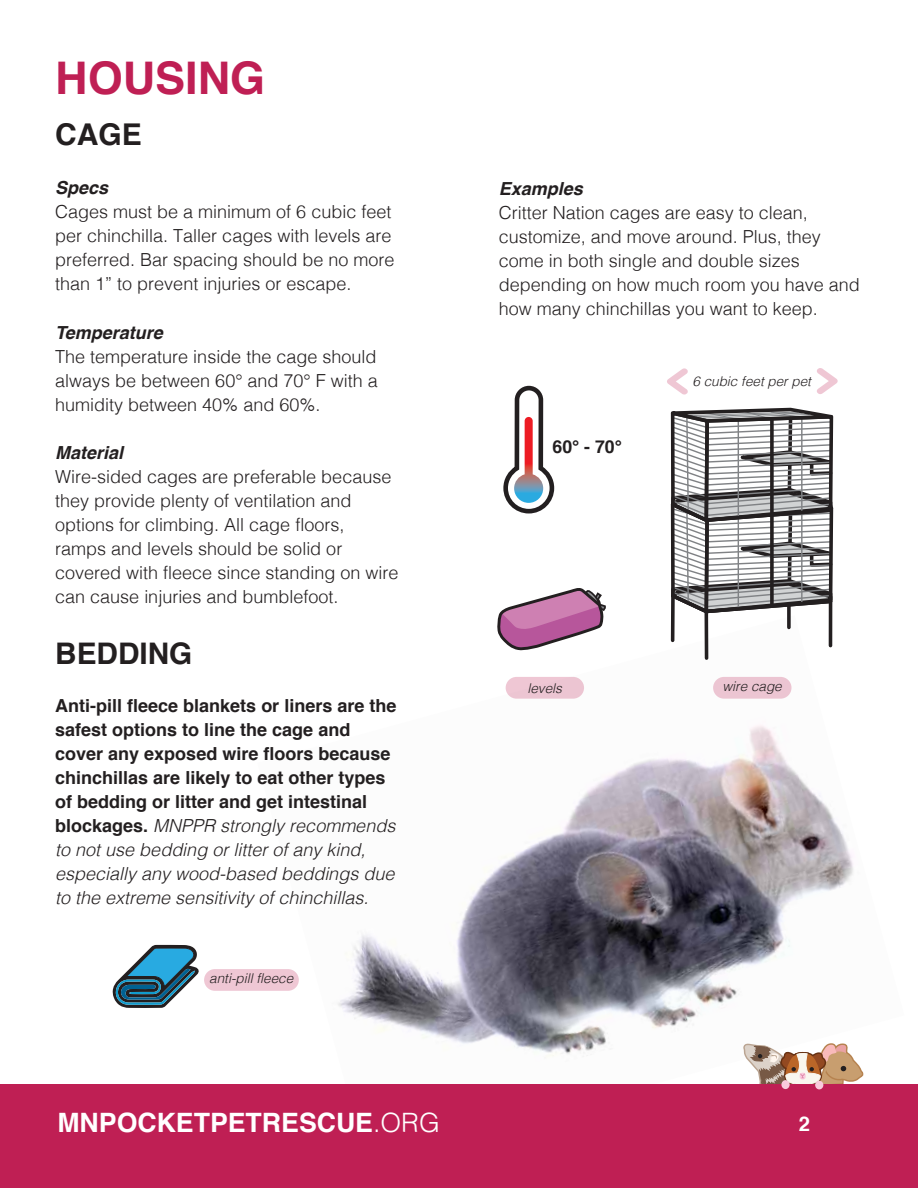
<style>
.page{position:relative;width:918px;height:1188px;background:#fff}
.page>*{position:absolute;margin:0;border:0;box-sizing:border-box;transform-origin:0 0}
.t1{font:700 45px "Helvetica";color:#bf1f54}
.t2{font:700 30px "Helvetica";color:#231f20}
.t3{font:700 29.7px "Helvetica";color:#231f20}
.t4{font:700 26.7px "Helvetica";color:#fff}
.t5{font:700 20.25px "Helvetica";color:#fff}
.t6{font:300 18px/24px "Helvetica";color:#231f20}
.t7{font:700 18px/24px "Helvetica";color:#231f20}
.t8{font:italic 700 18px "Helvetica";color:#231f20}
.t9{font:700 17.7px "Helvetica";color:#231f20}
.t10{font:italic 300 13.5px "Helvetica";color:#231f20}
.s1{font-weight:300;font-style:italic}
.s2{font-weight:300}
</style>
<div class="page">
<img style="left:291px;top:617px;width:563px;height:439px">
<svg style="left:503px;top:385px;width:52px;height:129px"></svg>
<svg style="left:496px;top:588px;width:111px;height:62px"></svg>
<div style="left:506px;top:677px;width:78px;height:22px;background:#ecc5d2;border-radius:11px"></div>
<svg style="left:112px;top:945px;width:87px;height:63px"></svg>
<div style="left:204px;top:969px;width:95px;height:22px;background:#efc7d4;border-radius:11px"></div>
<div style="left:713px;top:677px;width:79px;height:22px;background:#ecc5d2;border-radius:11px"></div>
<svg style="left:817px;top:368px;width:21px;height:26px"></svg>
<svg style="left:667px;top:368px;width:21px;height:27px"></svg>
<hr style="left:705px;top:611px;width:3px;height:47px;background:#231f20">
<svg style="left:671px;top:617px;width:4px;height:23px"></svg>
<svg style="left:787px;top:617px;width:4px;height:10px"></svg>
<hr style="left:829px;top:601px;width:3px;height:45px;background:#231f20">
<svg style="left:670px;top:407px;width:164px;height:210px"></svg>
<svg style="left:743px;top:1040px;width:121px;height:44px"></svg>
<div style="left:0;top:1084px;width:918px;height:104px;background:#bf1f54"></div>
<div style="left:781px;top:1080px;width:9px;height:9px;background:#f9cadc;border-radius:50%"></div>
<div style="left:815px;top:1081px;width:8px;height:8px;background:#f9cadc;border-radius:50%"></div>
<h1 class="t1" style="left:55px;top:42px;width:212px">HOUSING</h1>
<h2 class="t2" style="left:55px;top:110px;width:88px">CAGE</h2>
<p class="t8" style="left:55px;top:173px;width:55px">Specs</p>
<p class="t6" style="left:55px;top:198px;width:341px">Cages must be a minimum of 6 cubic feet per chinchilla. Taller cages with levels are preferred. Bar spacing should be no more than 1” to prevent injuries or escape.</p>
<p class="t8" style="left:55px;top:318px;width:109px">Temperature</p>
<p class="t6" style="left:55px;top:343px;width:324px;text-align:justify">The temperature inside the cage should always be between 60° and 70° F with a humidity between 40% and 60%.</p>
<p class="t8" style="left:55px;top:438px;width:70px">Material</p>
<p class="t6" style="left:55px;top:464px;width:345px">Wire-sided cages are preferable because they provide plenty of ventilation and options for climbing. All cage floors, ramps and levels should be solid or covered with fleece since standing on wire can cause injuries and bumblefoot.</p>
<h3 class="t3" style="left:55px;top:629px;width:139px">BEDDING</h3>
<p class="t7" style="left:55px;top:694px;width:343px">Anti-pill fleece blankets or liners are the safest options to line the cage and cover any exposed wire floors because chinchillas are likely to eat other types of bedding or litter and get intestinal blockages. <span class="s1">MNPPR strongly recommends to not use bedding or litter of any kind, especially any wood-based beddings due to the extreme sensitivity of chinchillas.</span></p>
<p class="t10" style="left:209px;top:967px;width:86px">anti-pill fleece</p>
<p class="t8" style="left:499px;top:174px;width:86px">Examples</p>
<p class="t6" style="left:499px;top:199px;width:363px">Critter Nation cages are easy to clean, customize, and move around. Plus, they come in both single and double sizes depending on how much room you have and how many chinchillas you want to keep.</p>
<p class="t9" style="left:553px;top:433px;width:71px">60° - 70°</p>
<p class="t10" style="left:692px;top:370px;width:120px">6 cubic feet per pet</p>
<p class="t10" style="left:527px;top:677px;width:36px">levels</p>
<p class="t10" style="left:723px;top:675px;width:61px">wire cage</p>
<h3 class="t4" style="left:57px;top:1101px;width:384px">MNPOCKETPETRESCUE<span class="s2">.ORG</span></h3>
<p class="t5" style="left:799px;top:1107px;width:13px">2</p>
</div>
